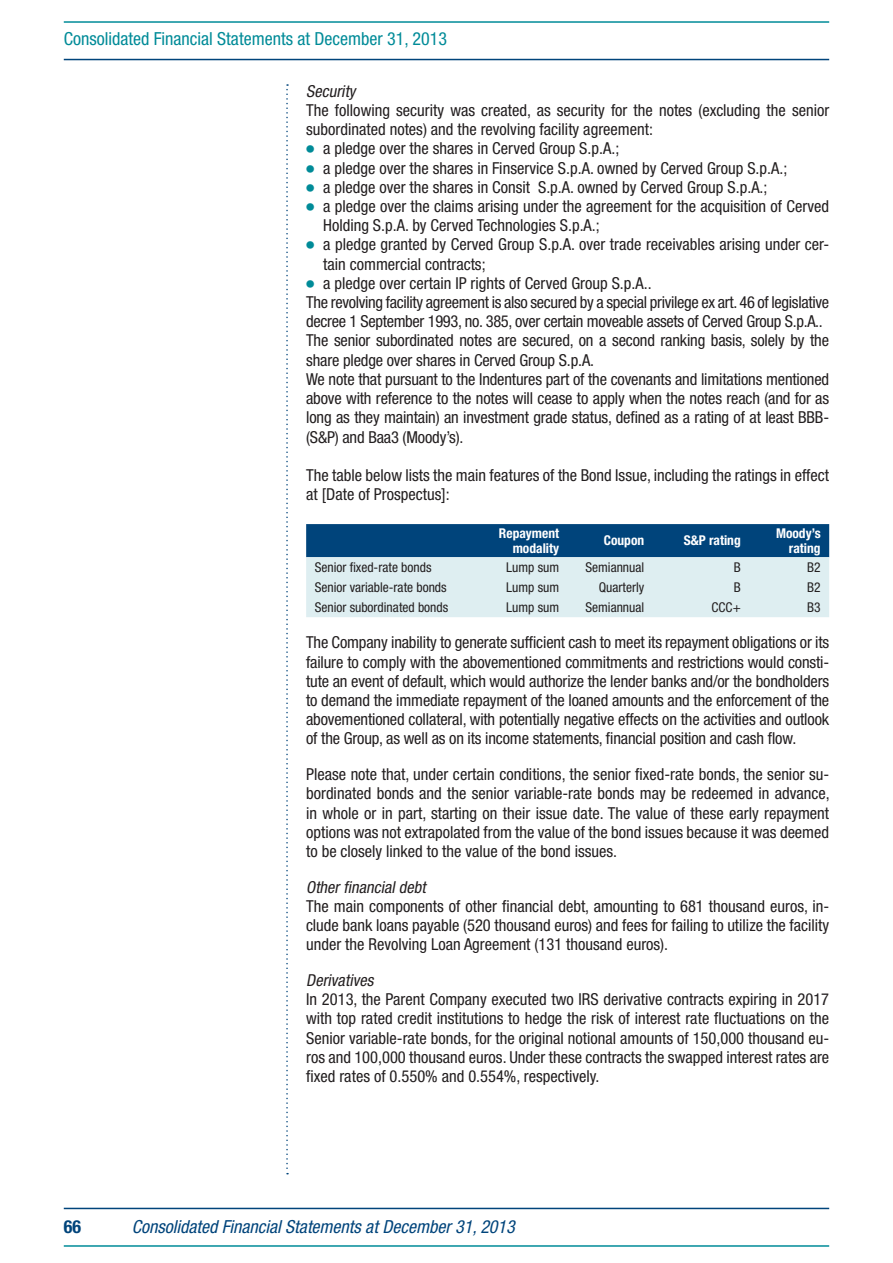
<style>
.page{position:relative;width:893px;height:1263px;background:#fff}
.page>*{position:absolute;margin:0;border:0;box-sizing:border-box;transform-origin:0 0}
.t1{font:italic condensed 18px "Helvetica Neue LT Std";color:#00447b}
.t2{font:condensed 18px "Helvetica Neue LT Std";color:#008b98}
.t3{font:700 condensed 18px "Helvetica Neue LT Std";color:#00447b}
.t4{font:condensed 16.5px/19.2px "Helvetica Neue LT Std";color:#231f20}
.t5{font:italic condensed 16.5px "Helvetica Neue LT Std";color:#231f20}
.t6{font:condensed 13.5px "Helvetica Neue LT Std";color:#231f20}
.t7{font:700 condensed 13.5px/15px "Helvetica Neue LT Std";color:#fff;text-align:right}
.s1{font-family:"Universal Newswith Comm Pi";font-stretch:normal;font-size:15px;color:#008b98}
</style>
<div class="page">
<svg style="left:286px;top:84px;width:2px;height:1090px"></svg>
<hr style="left:64px;top:59px;width:765px;height:1px;background:#00447b">
<hr style="left:64px;top:21px;width:765px;height:2px;background:#008b98">
<hr style="left:64px;top:1245px;width:765px;height:2px;background:#008b98">
<hr style="left:64px;top:1208px;width:765px;height:1px;background:#00447b">
<svg style="left:306px;top:524px;width:523px;height:93px;background:#8fb1c7"></svg>
<p class="t2" style="left:64px;top:28px;width:385px">Consolidated Financial Statements at December 31, 2013</p>
<p class="t5" style="left:306px;top:81px;width:54px">Security</p>
<p class="t4" style="left:306px;top:100px;width:525px">The following security was created, as security for the notes (excluding the senior subordinated notes) and the revolving facility agreement:</p>
<p class="t4" style="left:306px;top:139px;width:315px"><span class="s1">●</span> a pledge over the shares in Cerved Group S.p.A.;</p>
<p class="t4" style="left:306px;top:158px;width:483px"><span class="s1">●</span> a pledge over the shares in Finservice S.p.A. owned by Cerved Group S.p.A.;</p>
<p class="t4" style="left:306px;top:177px;width:463px"><span class="s1">●</span> a pledge over the shares in Consit S.p.A. owned by Cerved Group S.p.A.;</p>
<p class="t4" style="left:323px;top:196px;width:507px;text-indent:-17px"><span class="s1">●</span> a pledge over the claims arising under the agreement for the acquisition of Cerved<br>Holding S.p.A. by Cerved Technologies S.p.A.;</p>
<p class="t4" style="left:323px;top:235px;width:507px;text-indent:-17px"><span class="s1">●</span> a pledge granted by Cerved Group S.p.A. over trade receivables arising under cer&shy;tain commercial contracts;</p>
<p class="t4" style="left:306px;top:273px;width:525px"><span class="s1">●</span> a pledge over certain IP rights of Cerved Group S.p.A..<br>The revolving facility agreement is also secured by a special privilege ex art. 46 of legislative decree 1 September 1993, no. 385, over certain moveable assets of Cerved Group S.p.A..<br>The senior subordinated notes are secured, on a second ranking basis, solely by the share pledge over shares in Cerved Group S.p.A.<br>We note that pursuant to the Indentures part of the covenants and limitations mentioned above with reference to the notes will cease to apply when the notes reach (and for as long as they maintain) an investment grade status, defined as a rating of at least BBB-(S&amp;P) and Baa3 (Moody’s).</p>
<p class="t4" style="left:306px;top:465px;width:524px">The table below lists the main features of the Bond Issue, including the ratings in effect at [Date of Prospectus]:</p>
<p class="t7" style="left:499px;top:525px;width:62px">Repayment modality</p>
<p class="t7" style="left:604px;top:533px;width:42px">Coupon</p>
<p class="t7" style="left:684px;top:533px;width:58px">S&amp;P rating</p>
<p class="t7" style="left:776px;top:525px;width:46px">Moody’s rating</p>
<p class="t6" style="left:315px;top:559px;width:118px">Senior fixed-rate bonds</p>
<p class="t6" style="left:506px;top:559px;width:54px">Lump sum</p>
<p class="t6" style="left:585px;top:559px;width:60px">Semiannual</p>
<p class="t6" style="left:734px;top:559px;width:9px">B</p>
<p class="t6" style="left:807px;top:559px;width:15px">B2</p>
<p class="t6" style="left:315px;top:579px;width:134px">Senior variable-rate bonds</p>
<p class="t6" style="left:506px;top:579px;width:54px">Lump sum</p>
<p class="t6" style="left:599px;top:579px;width:47px">Quarterly</p>
<p class="t6" style="left:734px;top:579px;width:9px">B</p>
<p class="t6" style="left:807px;top:579px;width:15px">B2</p>
<p class="t6" style="left:315px;top:599px;width:135px">Senior subordinated bonds</p>
<p class="t6" style="left:506px;top:599px;width:54px">Lump sum</p>
<p class="t6" style="left:585px;top:599px;width:60px">Semiannual</p>
<p class="t6" style="left:712px;top:599px;width:31px">CCC+</p>
<p class="t6" style="left:807px;top:599px;width:15px">B3</p>
<p class="t4" style="left:306px;top:633px;width:525px;text-align:justify">The Company inability to generate sufficient cash to meet its repayment obligations or its failure to comply with the abovementioned commitments and restrictions would consti&shy;tute an event of default, which would authorize the lender banks and/or the bondholders to demand the immediate repayment of the loaned amounts and the enforcement of the abovementioned collateral, with potentially negative effects on the activities and outlook of the Group, as well as on its income statements, financial position and cash flow.</p>
<p class="t4" style="left:306px;top:765px;width:525px;text-align:justify">Please note that, under certain conditions, the senior fixed-rate bonds, the senior su&shy;bordinated bonds and the senior variable-rate bonds may be redeemed in advance, in whole or in part, starting on their issue date. The value of these early repayment options was not extrapolated from the value of the bond issues because it was deemed to be closely linked to the value of the bond issues.</p>
<p class="t5" style="left:306px;top:877px;width:124px">Otherfinancialdebt</p>
<p class="t4" style="left:306px;top:896px;width:525px;text-align:justify">The main components of other financial debt, amounting to 681 thousand euros, in&shy;clude bank loans payable (520 thousand euros) and fees for failing to utilize the facility under the Revolving Loan Agreement (131 thousand euros).</p>
<p class="t5" style="left:306px;top:970px;width:72px">Derivatives</p>
<p class="t4" style="left:306px;top:989px;width:525px;text-align:justify">In 2013, the Parent Company executed two IRS derivative contracts expiring in 2017 with top rated credit institutions to hedge the risk of interest rate fluctuations on the Senior variable-rate bonds, for the original notional amounts of 150,000 thousand eu&shy;ros and 100,000 thousand euros. Under these contracts the swapped interest rates are fixed rates of 0.550% and 0.554%, respectively.</p>
<p class="t3" style="left:64px;top:1215px;width:19px">66</p>
<p class="t1" style="left:132px;top:1216px;width:385px">Consolidated Financial Statements at December 31, 2013</p>
</div>
